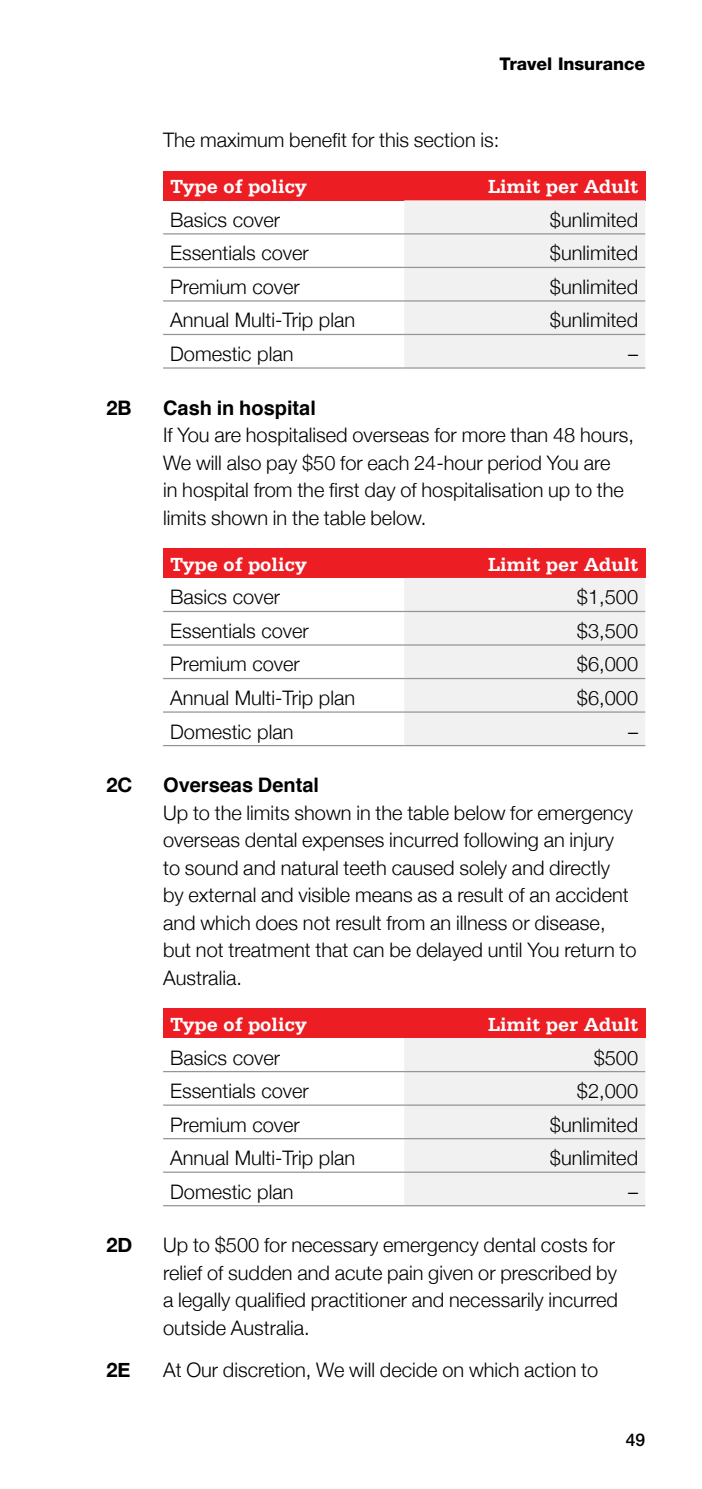
<style>
.page{position:relative;width:702px;height:1489px;background:#fff}
.page>*{position:absolute;margin:0;border:0;box-sizing:border-box;transform-origin:0 0}
.t1{font:300 20px/27.5px "Helvetica Neue";color:#000}
.t2{font:700 20px "Serifa";color:#fff}
.t3{font:700 20px "Helvetica";color:#000}
.t4{font:700 20px "Helvetica Neue";color:#000}
.t5{font:800 17.5px "Helvetica Neue";color:#000}
.t6{font:500 17.5px "Helvetica Neue";color:#000}
</style>
<div class="page">
<div style="left:163px;top:171px;width:241px;height:29px;background:#ed1d24"></div>
<div style="left:404px;top:171px;width:241px;height:29px;background:#ed1d24"></div>
<div style="left:404px;top:200px;width:241px;height:167px;background:#f1f1f2"></div>
<hr style="left:163px;top:233px;width:241px;height:1px;background:#939598">
<hr style="left:404px;top:233px;width:241px;height:1px;background:#939598">
<hr style="left:163px;top:267px;width:241px;height:1px;background:#939598">
<hr style="left:404px;top:267px;width:241px;height:1px;background:#939598">
<hr style="left:163px;top:300px;width:241px;height:1px;background:#939598">
<hr style="left:404px;top:300px;width:241px;height:1px;background:#939598">
<hr style="left:163px;top:334px;width:241px;height:1px;background:#939598">
<hr style="left:404px;top:334px;width:241px;height:1px;background:#939598">
<hr style="left:163px;top:367px;width:241px;height:1px;background:#939598">
<hr style="left:404px;top:367px;width:241px;height:1px;background:#939598">
<div style="left:163px;top:548px;width:241px;height:30px;background:#ed1d24"></div>
<div style="left:404px;top:548px;width:241px;height:30px;background:#ed1d24"></div>
<div style="left:404px;top:578px;width:241px;height:167px;background:#f1f1f2"></div>
<hr style="left:163px;top:611px;width:241px;height:1px;background:#939598">
<hr style="left:404px;top:611px;width:241px;height:1px;background:#939598">
<hr style="left:163px;top:644px;width:241px;height:1px;background:#939598">
<hr style="left:404px;top:644px;width:241px;height:1px;background:#939598">
<hr style="left:163px;top:678px;width:241px;height:1px;background:#939598">
<hr style="left:404px;top:678px;width:241px;height:1px;background:#939598">
<hr style="left:163px;top:711px;width:241px;height:1px;background:#939598">
<hr style="left:404px;top:711px;width:241px;height:1px;background:#939598">
<hr style="left:163px;top:745px;width:241px;height:1px;background:#939598">
<hr style="left:404px;top:745px;width:241px;height:1px;background:#939598">
<div style="left:163px;top:1008px;width:241px;height:30px;background:#ed1d24"></div>
<div style="left:404px;top:1008px;width:241px;height:30px;background:#ed1d24"></div>
<div style="left:404px;top:1038px;width:241px;height:166px;background:#f1f1f2"></div>
<hr style="left:163px;top:1070px;width:241px;height:2px;background:#939598">
<hr style="left:404px;top:1070px;width:241px;height:2px;background:#939598">
<hr style="left:163px;top:1104px;width:241px;height:1px;background:#939598">
<hr style="left:404px;top:1104px;width:241px;height:1px;background:#939598">
<hr style="left:163px;top:1137px;width:241px;height:2px;background:#939598">
<hr style="left:404px;top:1137px;width:241px;height:2px;background:#939598">
<hr style="left:163px;top:1171px;width:241px;height:1px;background:#939598">
<hr style="left:404px;top:1171px;width:241px;height:1px;background:#939598">
<hr style="left:163px;top:1204px;width:241px;height:2px;background:#939598">
<hr style="left:404px;top:1204px;width:241px;height:2px;background:#939598">
<p class="t5" style="left:499px;top:53px;width:147px">Travel Insurance</p>
<p class="t1" style="left:163px;top:125px;width:338px">The maximum benefit for this section is:</p>
<p class="t2" style="left:170px;top:175px;width:138px">Type of policy</p>
<p class="t2" style="left:488px;top:175px;width:151px">Limit per Adult</p>
<p class="t1" style="left:170px;top:204px;width:112px">Basics cover</p>
<p class="t1" style="left:550px;top:204px;width:90px">$unlimited</p>
<p class="t1" style="left:170px;top:238px;width:140px">Essentials cover</p>
<p class="t1" style="left:550px;top:238px;width:90px">$unlimited</p>
<p class="t1" style="left:170px;top:271px;width:131px">Premium cover</p>
<p class="t1" style="left:550px;top:271px;width:90px">$unlimited</p>
<p class="t1" style="left:170px;top:305px;width:186px">Annual Multi-Trip plan</p>
<p class="t1" style="left:550px;top:305px;width:90px">$unlimited</p>
<p class="t1" style="left:170px;top:338px;width:125px">Domestic plan</p>
<p class="t1" style="left:628px;top:338px;width:11px">–</p>
<p class="t4" style="left:106px;top:391px;width:27px">2B</p>
<p class="t3" style="left:163px;top:391px;width:154px">Cash in hospital</p>
<p class="t1" style="left:163px;top:419px;width:472px">If You are hospitalised overseas for more than 48 hours, We will also pay $50 for each 24-hour period You are<br>in hospital from the first day of hospitalisation up to the limits shown in the table below.</p>
<p class="t2" style="left:170px;top:552px;width:138px">Type of policy</p>
<p class="t2" style="left:488px;top:552px;width:151px">Limit per Adult</p>
<p class="t1" style="left:170px;top:582px;width:112px">Basics cover</p>
<p class="t1" style="left:577px;top:582px;width:63px">$1,500</p>
<p class="t1" style="left:170px;top:615px;width:140px">Essentials cover</p>
<p class="t1" style="left:577px;top:615px;width:63px">$3,500</p>
<p class="t1" style="left:170px;top:649px;width:131px">Premium cover</p>
<p class="t1" style="left:577px;top:649px;width:63px">$6,000</p>
<p class="t1" style="left:170px;top:682px;width:186px">Annual Multi-Trip plan</p>
<p class="t1" style="left:577px;top:682px;width:63px">$6,000</p>
<p class="t1" style="left:170px;top:716px;width:125px">Domestic plan</p>
<p class="t1" style="left:628px;top:716px;width:11px">–</p>
<p class="t4" style="left:106px;top:769px;width:27px">2C</p>
<p class="t3" style="left:163px;top:769px;width:157px">Overseas Dental</p>
<p class="t1" style="left:163px;top:797px;width:475px">Up to the limits shown in the table below for emergency overseas dental expenses incurred following an injury<br>to sound and natural teeth caused solely and directly<br>by external and visible means as a result of an accident and which does not result from an illness or disease, but not treatment that can be delayed until You return to Australia.</p>
<p class="t2" style="left:170px;top:1012px;width:138px">Type of policy</p>
<p class="t2" style="left:488px;top:1012px;width:151px">Limit per Adult</p>
<p class="t1" style="left:170px;top:1042px;width:112px">Basics cover</p>
<p class="t1" style="left:593px;top:1042px;width:46px">$500</p>
<p class="t1" style="left:170px;top:1075px;width:140px">Essentials cover</p>
<p class="t1" style="left:577px;top:1075px;width:63px">$2,000</p>
<p class="t1" style="left:170px;top:1109px;width:131px">Premium cover</p>
<p class="t1" style="left:550px;top:1109px;width:90px">$unlimited</p>
<p class="t1" style="left:170px;top:1142px;width:186px">Annual Multi-Trip plan</p>
<p class="t1" style="left:550px;top:1142px;width:90px">$unlimited</p>
<p class="t1" style="left:170px;top:1176px;width:125px">Domestic plan</p>
<p class="t1" style="left:628px;top:1176px;width:11px">–</p>
<p class="t4" style="left:106px;top:1229px;width:27px">2D</p>
<p class="t1" style="left:163px;top:1229px;width:456px">Up to $500 for necessary emergency dental costs for relief of sudden and acute pain given or prescribed by a legally qualified practitioner and necessarily incurred outside Australia.</p>
<p class="t4" style="left:106px;top:1353px;width:26px">2E</p>
<p class="t1" style="left:163px;top:1353px;width:436px">At Our discretion, We will decide on which action to</p>
<p class="t6" style="left:625px;top:1429px;width:21px">49</p>
</div>
